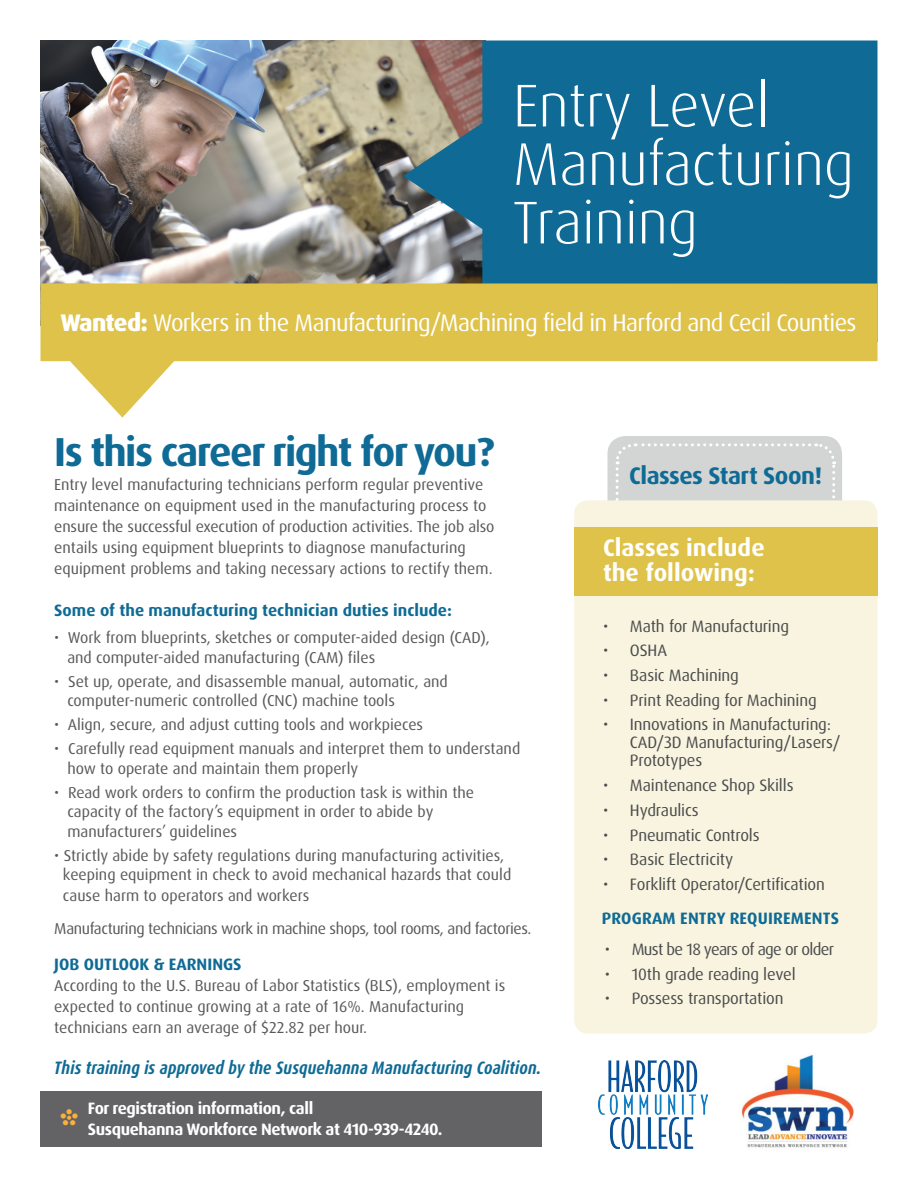
<style>
.page{position:relative;width:918px;height:1188px;background:#fff}
.page>*{position:absolute;margin:0;border:0;box-sizing:border-box;transform-origin:0 0}
.t1{font:300 60.3px/58.5px "Dax OT";letter-spacing:-.01em;color:#fff}
.t2{font:700 45px "Dax OT";color:#fbb03b}
.t3{font:700 40.5px "Dax OT";letter-spacing:-.04em;color:#0f6b95}
.t4{font:24px "Dax OT";letter-spacing:-.03em;color:#fff}
.t5{font:700 24px/25.5px "Dax OT";color:#fff}
.t6{font:700 24px "Dax OT";letter-spacing:-.02em;color:#0f6b95}
.t7{font:italic 700 condensed 18px "Dax OT";color:#0f6b95}
.t8{font:16.5px/18px "Dax OT";letter-spacing:-.01em;color:#4b4c4d}
.t9{font:700 16.5px "Dax OT";color:#0f6b95}
.t10{font:700 16.5px/21.8px "Dax OT";letter-spacing:-.025em;color:#fff}
.t11{font:16.5px "Dax OT";letter-spacing:-.04em;color:#4b4c4d}
.t12{font:15.75px/21px "Dax OT";color:#57585a}
.t13{font:15.75px/33px "Dax OT";letter-spacing:-.025em;color:#57585a}
.s1{font-weight:800}
</style>
<div class="page">
<div style="left:608px;top:436px;width:234px;height:139px;background:#d2d5d4;border-radius:18px"></div>
<img style="left:599px;top:1060px;width:109px;height:89px">
<img style="left:741px;top:1054px;width:113px;height:94px">
<img style="left:40px;top:40px;width:446px;height:286px">
<svg style="left:403px;top:41px;width:474px;height:242px;background:#216f92"></svg>
<svg style="left:41px;top:283px;width:837px;height:135px;fill:#dfc249"></svg>
<svg style="left:615px;top:443px;width:221px;height:57px"></svg>
<div style="left:40px;top:1091px;width:502px;height:56px;background:#636366"></div>
<div style="left:574px;top:500px;width:304px;height:534px;background:#f8f4e0;border-radius:13px"></div>
<div style="left:574px;top:527px;width:304px;height:69px;background:#dfc249"></div>
<h1 class="t1" style="left:513px;top:77px;width:343px">Entry Level<br>Manufacturing<br>Training</h1>
<h3 class="t4" style="left:60px;top:307px;width:798px"><span class="s1">Wanted:</span> Workers in the Manufacturing/Machining field in Harford and Cecil Counties</h3>
<h3 class="t3" style="left:54px;top:426px;width:442px">Is this career right for you?</h3>
<p class="t12" style="left:54px;top:474px;width:442px">Entry level manufacturing technicians perform regular preventive maintenance on equipment used in the manufacturing process to ensure the successful execution of production activities. The job also entails using equipment blueprints to diagnose manufacturing equipment problems and taking necessary actions to rectify them.</p>
<p class="t9" style="left:54px;top:600px;width:399px">Some of the manufacturing technician duties include:</p>
<p class="t12" style="left:67px;top:628px;width:424px;line-height:19.5px;text-indent:-13px">• Work from blueprints, sketches or computer-aided design (CAD), and computer-aided manufacturing (CAM) files</p>
<p class="t12" style="left:67px;top:672px;width:382px;line-height:19.5px;text-indent:-13px">• Set up, operate, and disassemble manual, automatic, and computer-numeric controlled (CNC) machine tools</p>
<p class="t12" style="left:54px;top:714px;width:370px">• Align, secure, and adjust cutting tools and workpieces</p>
<p class="t12" style="left:67px;top:739px;width:455px;line-height:19.5px;text-indent:-13px">• Carefully read equipment manuals and interpret them to understand how to operate and maintain them properly</p>
<p class="t12" style="left:67px;top:783px;width:408px;line-height:19.5px;text-indent:-13px">• Read work orders to confirm the production task is within the capacity of the factory’s equipment in order to abide by manufacturers’ guidelines</p>
<p class="t12" style="left:54px;top:846px;width:459px;line-height:19.5px;text-align:center">• Strictly abide by safety regulations during manufacturing activities, keeping equipment in check to avoid mechanical hazards that could</p>
<p class="t13" style="left:54px;top:879px;width:479px;text-indent:9px">cause harm to operators and workers<br>Manufacturing technicians work in machine shops, tool rooms, and factories.</p>
<p class="t9" style="left:54px;top:954px;width:189px">JOB OUTLOOK &amp; EARNINGS</p>
<p class="t12" style="left:54px;top:975px;width:453px">According to the U.S. Bureau of Labor Statistics (BLS), employment is expected to continue growing at a rate of 16%. Manufacturing technicians earn an average of $22.82 per hour.</p>
<p class="t7" style="left:54px;top:1056px;width:489px">This training is approved by the Susquehanna Manufacturing Coalition.</p>
<p class="t10" style="left:88px;top:1097px;width:356px">For registration information, call<br>Susquehanna Workforce Network at 410-939-4240.</p>
<h2 class="t2" style="left:59px;top:1103px;width:22px">*</h2>
<h3 class="t6" style="left:629px;top:460px;width:195px">Classes Start Soon!</h3>
<h3 class="t5" style="left:603px;top:535px;width:163px">Classes include the following:</h3>
<p class="t8" style="left:603px;top:617px;width:188px">• Math for Manufacturing</p>
<p class="t8" style="left:603px;top:642px;width:66px">• OSHA</p>
<p class="t8" style="left:603px;top:667px;width:137px">• Basic Machining</p>
<p class="t8" style="left:603px;top:691px;width:215px">• Print Reading for Machining</p>
<p class="t8" style="left:630px;top:716px;width:212px;text-indent:-27px">• Innovations in Manufacturing:<br>CAD/3D Manufacturing/Lasers/<br>Prototypes</p>
<p class="t8" style="left:603px;top:777px;width:192px">• Maintenance Shop Skills</p>
<p class="t8" style="left:603px;top:801px;width:97px">• Hydraulics</p>
<p class="t8" style="left:603px;top:826px;width:158px">• Pneumatic Controls</p>
<p class="t8" style="left:603px;top:851px;width:132px">• Basic Electricity</p>
<p class="t8" style="left:603px;top:875px;width:223px">• Forklift Operator/Certification</p>
<p class="t9" style="left:602px;top:908px;width:239px">PROGRAM ENTRY REQUIREMENTS</p>
<p class="t11" style="left:605px;top:939px;width:231px">• Must be 18 years of age or older</p>
<p class="t8" style="left:605px;top:965px;width:192px">• 10th grade reading level</p>
<p class="t8" style="left:605px;top:990px;width:180px">• Possess transportation</p>
</div>
